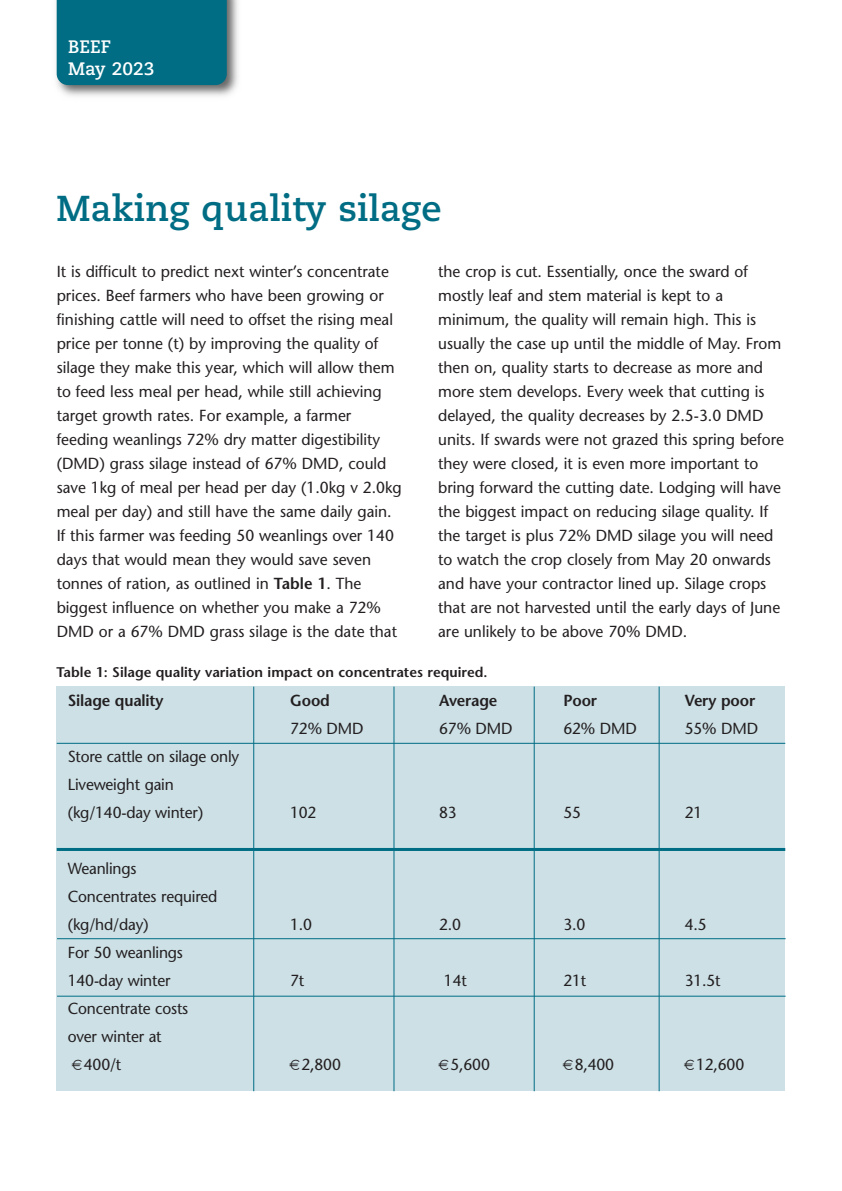
<style>
.page{position:relative;width:842px;height:1191px;background:#fff}
.page>*{position:absolute;margin:0;border:0;box-sizing:border-box;transform-origin:0 0}
.t1{font:700 36px "Caecilia";color:#006d84}
.t2{font:700 18px/22px "Caecilia";color:#fff}
.t3{font:16px/24px "Stone Sans";color:#231f20}
.t4{font:600 16px "Stone Sans";letter-spacing:-.01em;color:#231f20}
.t5{font:600 14px "Stone Sans";color:#231f20}
.s1{font-weight:600}
</style>
<div class="page">
<img style="left:56px;top:0;width:182px;height:96px">
<div style="left:57px;top:0;width:170px;height:85px;background:#006d84"></div>
<div style="left:56px;top:686px;width:729px;height:405px;background:#cce0e6"></div>
<hr style="left:57px;top:743px;width:728px;height:1px;background:#006d84">
<hr style="left:253px;top:686px;width:1px;height:405px;background:#006d84">
<hr style="left:393px;top:686px;width:1px;height:405px;background:#006d84">
<hr style="left:534px;top:686px;width:1px;height:405px;background:#006d84">
<hr style="left:659px;top:686px;width:1px;height:405px;background:#006d84">
<hr style="left:57px;top:938px;width:729px;height:1px;background:#006d84">
<hr style="left:57px;top:995px;width:729px;height:1px;background:#006d84">
<hr style="left:57px;top:848px;width:728px;height:3px;background:#006d84">
<p class="t2" style="left:68px;top:37px;width:88px">BEEF<br>May 2023</p>
<p class="t1" style="left:56px;top:193px;width:387px">Making quality silage</p>
<p class="t3" style="left:57px;top:261px;width:347px">It is difficult to predict next winter’s concentrate prices. Beef farmers who have been growing or finishing cattle will need to offset the rising meal price per tonne (t) by improving the quality of silage they make this year, which will allow them to feed less meal per head, while still achieving target growth rates. For example, a farmer feeding weanlings 72% dry matter digestibility (DMD) grass silage instead of 67% DMD, could save 1kg of meal per head per day (1.0kg v 2.0kg meal per day) and still have the same daily gain.<br>If this farmer was feeding 50 weanlings over 140 days that would mean they would save seven tonnes of ration, as outlined in <span class="s1">Table 1</span>. The biggest influence on whether you make a 72% DMD or a 67% DMD grass silage is the date that</p>
<p class="t3" style="left:438px;top:261px;width:347px">the crop is cut. Essentially, once the sward of mostly leaf and stem material is kept to a minimum, the quality will remain high. This is usually the case up until the middle of May. From then on, quality starts to decrease as more and more stem develops. Every week that cutting is delayed, the quality decreases by 2.5-3.0 DMD units. If swards were not grazed this spring before they were closed, it is even more important to bring forward the cutting date. Lodging will have the biggest impact on reducing silage quality. If the target is plus 72% DMD silage you will need to watch the crop closely from May 20 onwards and have your contractor lined up. Silage crops that are not harvested until the early days of June are unlikely to be above 70% DMD.</p>
<p class="t5" style="left:56px;top:666px;width:433px">Table 1: Silage quality variation impact on concentrates required.</p>
<p class="t4" style="left:68px;top:694px;width:97px">Silage quality</p>
<p class="t4" style="left:290px;top:694px;width:41px">Good</p>
<p class="t4" style="left:439px;top:694px;width:60px">Average</p>
<p class="t4" style="left:563px;top:694px;width:35px">Poor</p>
<p class="t4" style="left:685px;top:694px;width:72px">Very poor</p>
<p class="t3" style="left:290px;top:717px;width:75px">72% DMD</p>
<p class="t3" style="left:439px;top:717px;width:75px">67% DMD</p>
<p class="t3" style="left:563px;top:717px;width:75px">62% DMD</p>
<p class="t3" style="left:685px;top:717px;width:75px">55% DMD</p>
<p class="t3" style="left:68px;top:743px;width:173px;line-height:28px">Store cattle on silage only<br>Liveweight gain (kg/140-day winter)</p>
<p class="t3" style="left:290px;top:801px;width:28px">102</p>
<p class="t3" style="left:439px;top:801px;width:19px">83</p>
<p class="t3" style="left:563px;top:801px;width:19px">55</p>
<p class="t3" style="left:685px;top:801px;width:19px">21</p>
<p class="t3" style="left:68px;top:855px;width:151px;line-height:28px">Weanlings<br>Concentrates required (kg/hd/day)</p>
<p class="t3" style="left:68px;top:939px;width:117px;line-height:28px">For 50 weanlings<br>140-day winter</p>
<p class="t3" style="left:290px;top:913px;width:23px">1.0</p>
<p class="t3" style="left:439px;top:913px;width:23px">2.0</p>
<p class="t3" style="left:563px;top:913px;width:23px">3.0</p>
<p class="t3" style="left:685px;top:913px;width:23px">4.5</p>
<p class="t3" style="left:290px;top:969px;width:16px">7t</p>
<p class="t3" style="left:444px;top:969px;width:24px">14t</p>
<p class="t3" style="left:563px;top:969px;width:24px">21t</p>
<p class="t3" style="left:685px;top:969px;width:37px">31.5t</p>
<p class="t3" style="left:68px;top:997px;width:122px">Concentrate costs</p>
<p class="t3" style="left:68px;top:1025px;width:95px">over winter at</p>
<p class="t3" style="left:84px;top:1053px;width:39px">400/t</p>
<p class="t3" style="left:302px;top:1053px;width:41px">2,800</p>
<p class="t3" style="left:451px;top:1053px;width:41px">5,600</p>
<p class="t3" style="left:575px;top:1053px;width:41px">8,400</p>
<p class="t3" style="left:696px;top:1053px;width:50px">12,600</p>
</div>
